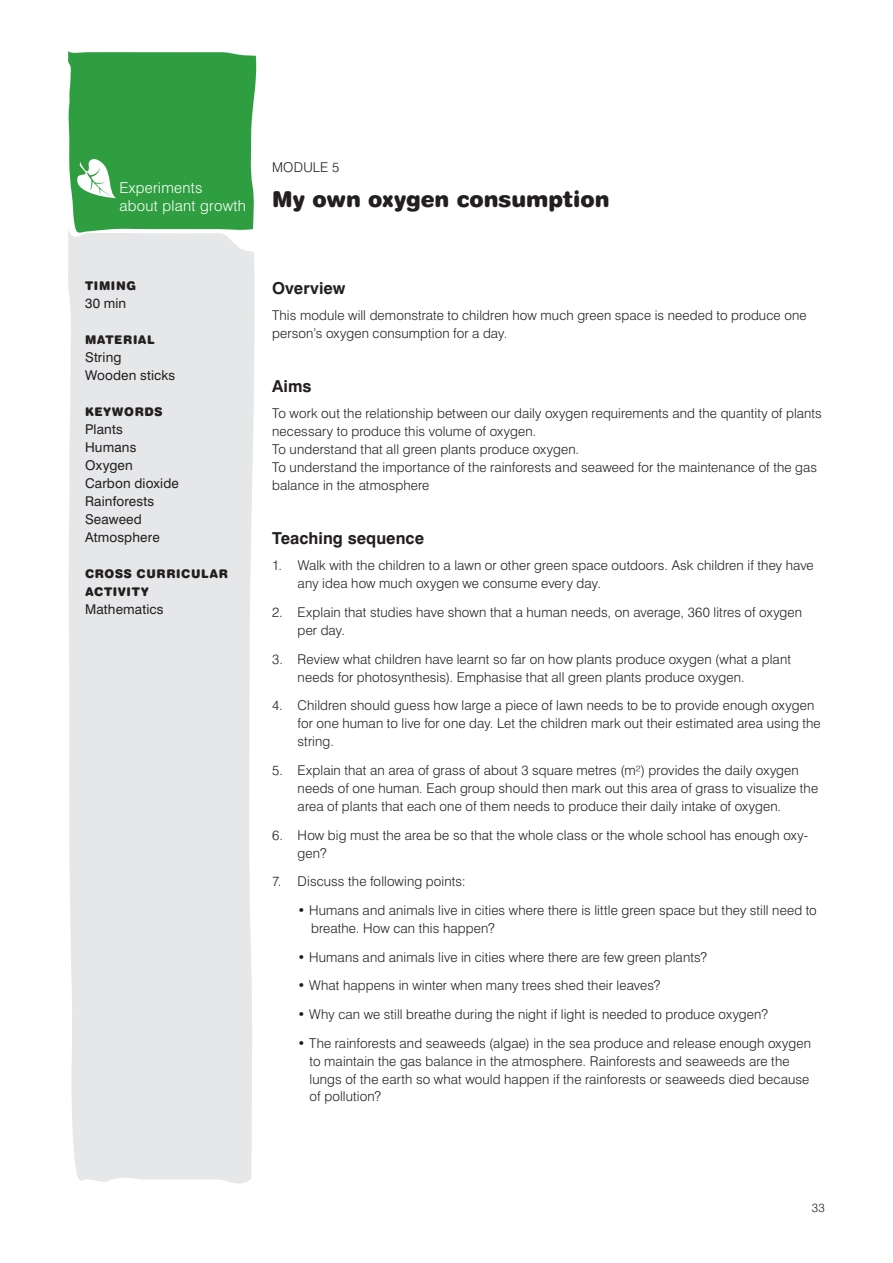
<style>
.page{position:relative;width:893px;height:1263px;background:#fff}
.page>*{position:absolute;margin:0;border:0;box-sizing:border-box;transform-origin:0 0}
.t1{font:21.75px "Swiss 721 BT Black Rounded";letter-spacing:-.005em;color:#231f20}
.t2{font:700 16.5px "Swiss 721 BT";letter-spacing:.005em;color:#231f20}
.t3{font:300 15px/18px "Swiss 721 BT";letter-spacing:.02em;color:#fff}
.t4{font:300 13.5px/18px "Swiss 721 BT";letter-spacing:.01em;color:#231f20}
.t5{font:13.5px/18px "Swiss 721 BT";letter-spacing:.01em;color:#231f20}
.t6{font:12px/18px "Swiss 721 BT Black Rounded";letter-spacing:.05em;color:#231f20}
.t7{font:300 12px "Swiss 721 BT";color:#231f20}
</style>
<div class="page">
<div style="left:68px;top:235px;width:187px;height:949px;background:#e6e7e9"></div>
<svg style="left:68px;top:51px;width:189px;height:184px;background:#42a651"></svg>
<p class="t3" style="left:119px;top:179px;width:128px">Experiments<br>about plant growth</p>
<p class="t6" style="left:85px;top:277px;width:52px">TIMING</p>
<p class="t5" style="left:85px;top:294px;width:43px">30 min</p>
<p class="t6" style="left:85px;top:331px;width:71px">MATERIAL</p>
<p class="t5" style="left:85px;top:348px;width:92px">String<br>Wooden sticks</p>
<p class="t6" style="left:85px;top:403px;width:78px">KEYWORDS</p>
<p class="t5" style="left:85px;top:420px;width:95px">Plants<br>Humans<br>Oxygen<br>Carbon dioxide<br>Rainforests<br>Seaweed<br>Atmosphere</p>
<p class="t6" style="left:85px;top:565px;width:144px">CROSS CURRICULAR<br>ACTIVITY</p>
<p class="t5" style="left:85px;top:600px;width:80px">Mathematics</p>
<p class="t4" style="left:272px;top:159px;width:69px">MODULE 5</p>
<h1 class="t1" style="left:272px;top:186px;width:339px">MY OWN OXYGEN CONSUMPTION</h1>
<p class="t2" style="left:272px;top:278px;width:75px">Overview</p>
<p class="t4" style="left:272px;top:306px;width:536px">This module will demonstrate to children how much green space is needed to produce one person’s oxygen consumption for a day.</p>
<p class="t2" style="left:272px;top:376px;width:41px">Aims</p>
<p class="t4" style="left:272px;top:404px;width:551px">To work out the relationship between our daily oxygen requirements and the quantity of plants necessary to produce this volume of oxygen.<br>To understand that all green plants produce oxygen.<br>To understand the importance of the rainforests and seaweed for the maintenance of the gas balance in the atmosphere</p>
<p class="t2" style="left:272px;top:528px;width:154px">Teaching sequence</p>
<p class="t4" style="left:298px;top:557px;width:518px;text-indent:-26px">1. Walk with the children to a lawn or other green space outdoors. Ask children if they have any idea how much oxygen we consume every day.</p>
<p class="t4" style="left:298px;top:603px;width:506px;text-indent:-26px">2. Explain that studies have shown that a human needs, on average, 360 litres of oxygen per day.</p>
<p class="t4" style="left:298px;top:650px;width:495px;text-indent:-26px">3. Review what children have learnt so far on how plants produce oxygen (what a plant needs for photosynthesis). Emphasise that all green plants produce oxygen.</p>
<p class="t4" style="left:298px;top:696px;width:525px;text-indent:-26px">4. Children should guess how large a piece of lawn needs to be to provide enough oxygen for one human to live for one day. Let the children mark out their estimated area using the string.</p>
<p class="t4" style="left:298px;top:761px;width:522px;text-indent:-26px">5. Explain that an area of grass of about 3 square metres (m²) provides the daily oxygen needs of one human. Each group should then mark out this area of grass to visualize the area of plants that each one of them needs to produce their daily intake of oxygen.</p>
<p class="t4" style="left:298px;top:826px;width:512px;text-indent:-26px">6. How big must the area be so that the whole class or the whole school has enough oxy&shy;gen?</p>
<p class="t4" style="left:272px;top:872px;width:195px">7. Discuss the following points:</p>
<p class="t4" style="left:311px;top:901px;width:507px;text-indent:-13px">• Humans and animals live in cities where there is little green space but they still need to breathe. How can this happen?</p>
<p class="t4" style="left:298px;top:948px;width:411px">• Humans and animals live in cities where there are few green plants?</p>
<p class="t4" style="left:298px;top:976px;width:364px">• What happens in winter when many trees shed their leaves?</p>
<p class="t4" style="left:298px;top:1005px;width:472px">• Why can we still breathe during the night if light is needed to produce oxygen?</p>
<p class="t4" style="left:310px;top:1033px;width:503px;text-indent:-12px">• The rainforests and seaweeds (algae) in the sea produce and release enough oxygen to maintain the gas balance in the atmosphere. Rainforests and seaweeds are the lungs of the earth so what would happen if the rainforests or seaweeds died because of pollution?</p>
<p class="t7" style="left:812px;top:1201px;width:8px">33</p>
</div>
